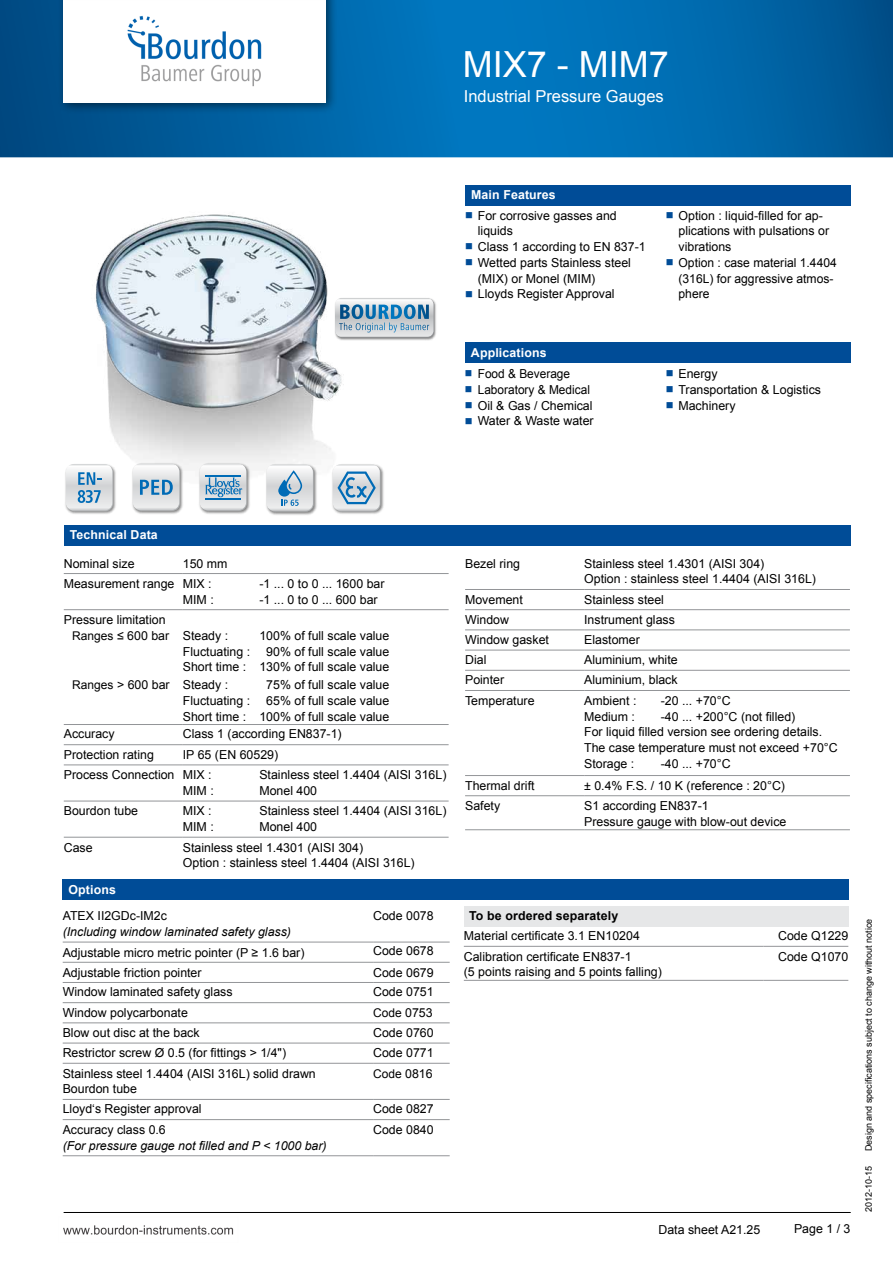
<style>
.page{position:relative;width:893px;height:1263px;background:#fff}
.page>*{position:absolute;margin:0;border:0;box-sizing:border-box;transform-origin:0 0}
.t1{font:36px "Arial";color:#fff}
.t2{font:16.5px "Arial";color:#fff}
.t3{font:12.3px/15.8px "Arial";color:#000}
.t4{font:italic 12.3px/15.8px "Arial";color:#000}
.t5{font:12.3px/15.8px "Arial";color:#000;scale:.96 1}
.t6{font:700 12.3px "Arial";letter-spacing:.01em;color:#fff}
.t7{font:12px "Arial";color:#000}
.t8{font:9px "Arial";color:#000}
.s1{font-size:12px}
.s2{font-weight:700;color:#fff}
.s3{font-size:12.3px}
.s4{font-style:normal}
.s5{font-weight:700}
</style>
<div class="page">
<img style="left:0;top:0;width:893px;height:1235px">
<svg style="left:466px;top:212px;width:6px;height:6px"></svg>
<svg style="left:466px;top:244px;width:6px;height:6px"></svg>
<svg style="left:466px;top:259px;width:6px;height:6px"></svg>
<svg style="left:466px;top:291px;width:6px;height:6px"></svg>
<svg style="left:667px;top:212px;width:6px;height:6px"></svg>
<svg style="left:667px;top:259px;width:6px;height:6px"></svg>
<svg style="left:466px;top:370px;width:6px;height:7px"></svg>
<svg style="left:466px;top:386px;width:6px;height:6px"></svg>
<svg style="left:466px;top:402px;width:6px;height:6px"></svg>
<svg style="left:466px;top:418px;width:6px;height:6px"></svg>
<svg style="left:667px;top:370px;width:6px;height:7px"></svg>
<svg style="left:667px;top:386px;width:6px;height:6px"></svg>
<svg style="left:667px;top:402px;width:6px;height:6px"></svg>
<p class="t1" style="left:463px;top:40px;width:208px">MIX7 - MIM7</p>
<p class="t2" style="left:464px;top:85px;width:201px">Industrial Pressure Gauges</p>
<p class="t6" style="left:471px;top:187px;width:86px">Main Features</p>
<p class="t3" style="left:478px;top:208px;width:169px">For corrosive gasses and liquids<br>Class 1 according to EN 837-1<br>Wetted parts Stainless steel (MIX) or Monel (MIM)<br>Lloyds Register Approval</p>
<p class="t3" style="left:678px;top:208px;width:160px">Option : liquid-filled for ap&shy;plications with pulsations or vibrations<br>Option : case material 1.4404 (316L) for aggressive atmos&shy;phere</p>
<p class="t6" style="left:471px;top:345px;width:77px">Applications</p>
<p class="t5" style="left:478px;top:366px;width:122px">Food &amp; Beverage<br>Laboratory &amp; Medical<br>Oil &amp; Gas / Chemical<br>Water &amp; Waste water</p>
<p class="t3" style="left:678px;top:366px;width:144px">Energy<br>Transportation &amp; Logistics<br>Machinery</p>
<p class="t6" style="left:70px;top:527px;width:90px">Technical Data</p>
<p class="t3" style="left:64px;top:556px;width:72px">Nominal size</p>
<p class="t3" style="left:64px;top:553px;width:165px;line-height:20.2px;text-indent:119px">150 mm<br>Measurement range MIX :</p>
<p class="t3" style="left:259px;top:576px;width:127px">-1 ... 0 to 0 ... 1600 bar</p>
<p class="t3" style="left:72px;top:612px;width:98px;text-indent:-8px">Pressure limitation<br><span class="s1">Ranges</span> ≤ 600 bar</p>
<p class="t3" style="left:72px;top:677px;width:99px"><span class="s1">Ranges</span> &gt; 600 bar</p>
<p class="t3" style="left:183px;top:591px;width:32px">MIM :</p>
<p class="t3" style="left:259px;top:591px;width:120px">-1 ... 0 to 0 ... 600 bar</p>
<p class="t3" style="left:183px;top:628px;width:47px">Steady :</p>
<p class="t3" style="left:259px;top:628px;width:131px">100% of full scale value</p>
<p class="t3" style="left:183px;top:643px;width:69px">Fluctuating :</p>
<p class="t3" style="left:183px;top:643px;width:208px;text-align:right">90% of full scale value<br>Short time : 130% of full scale value</p>
<p class="t3" style="left:183px;top:677px;width:47px">Steady :</p>
<p class="t3" style="left:266px;top:677px;width:125px">75% of full scale value</p>
<p class="t3" style="left:183px;top:693px;width:69px">Fluctuating :</p>
<p class="t3" style="left:183px;top:693px;width:208px;text-align:right">65% of full scale value<br>Short time : 100% of full scale value</p>
<p class="t3" style="left:64px;top:726px;width:52px">Accuracy</p>
<p class="t3" style="left:183px;top:726px;width:160px">Class 1 (according EN837-1)</p>
<p class="t3" style="left:64px;top:747px;width:92px">Protection rating</p>
<p class="t3" style="left:64px;top:745px;width:216px;line-height:20.2px;text-indent:119px">IP 65 (EN 60529)<br>Process Connection MIX :</p>
<p class="t3" style="left:259px;top:767px;width:189px">Stainless steel 1.4404 (AISI 316L)</p>
<p class="t3" style="left:183px;top:783px;width:32px">MIM :</p>
<p class="t3" style="left:259px;top:783px;width:59px">Monel 400</p>
<p class="t3" style="left:64px;top:802px;width:76px">Bourdon tube</p>
<p class="t3" style="left:183px;top:803px;width:30px">MIX :</p>
<p class="t3" style="left:259px;top:803px;width:189px">Stainless steel 1.4404 (AISI 316L)</p>
<p class="t3" style="left:183px;top:819px;width:32px">MIM :</p>
<p class="t3" style="left:259px;top:819px;width:59px">Monel 400</p>
<p class="t3" style="left:64px;top:839px;width:30px">Case</p>
<p class="t3" style="left:183px;top:839px;width:233px">Stainless steel 1.4301 (AISI 304)<br>Option : stainless steel 1.4404 (AISI 316L)</p>
<p class="t3" style="left:63px;top:876px;width:106px;line-height:26.7px;text-indent:6px"><span class="s2">Options<br></span>ATEX II2GDc-IM2c</p>
<p class="t4" style="left:63px;top:924px;width:230px">(Including window laminated safety glass)</p>
<p class="t3" style="left:373px;top:908px;width:62px">Code 0078</p>
<p class="t3" style="left:63px;top:945px;width:243px">Adjustable micro metric pointer (P ≥ 1.6 bar)</p>
<p class="t3" style="left:373px;top:943px;width:62px">Code 0678</p>
<p class="t3" style="left:63px;top:964px;width:140px">Adjustable friction pointer</p>
<p class="t3" style="left:373px;top:964px;width:62px">Code 0679</p>
<p class="t3" style="left:63px;top:984px;width:171px">Window laminated safety glass</p>
<p class="t3" style="left:373px;top:984px;width:62px">Code 0751</p>
<p class="t3" style="left:63px;top:1005px;width:127px">Window polycarbonate</p>
<p class="t7" style="left:373px;top:1005px;width:61px">Code <span class="s3">0753</span></p>
<p class="t3" style="left:63px;top:1025px;width:138px">Blow out disc at the back</p>
<p class="t3" style="left:373px;top:1025px;width:62px">Code 0760</p>
<p class="t3" style="left:63px;top:1045px;width:225px">Restrictor screw Ø 0.5 (for fittings &gt; 1/4")</p>
<p class="t3" style="left:373px;top:1045px;width:62px">Code 0771</p>
<p class="t3" style="left:63px;top:1065px;width:255px">Stainless steel 1.4404 (AISI 316L) solid drawn<br>Bourdon tube</p>
<p class="t7" style="left:373px;top:1065px;width:61px">Code <span class="s3">0816</span></p>
<p class="t3" style="left:63px;top:1101px;width:140px">Lloyd‘s Register approval</p>
<p class="t3" style="left:373px;top:1101px;width:62px">Code 0827</p>
<p class="t4" style="left:63px;top:1122px;width:266px"><span class="s4">Accuracy class 0.6<br></span>(For pressure gauge not filled and P &lt; 1000 bar)</p>
<p class="t3" style="left:373px;top:1122px;width:62px">Code 0840</p>
<p class="t3" style="left:465px;top:556px;width:57px">Bezel ring</p>
<p class="t3" style="left:584px;top:556px;width:233px">Stainless steel 1.4301 (AISI 304)<br>Option : stainless steel 1.4404 (AISI 316L)</p>
<p class="t3" style="left:465px;top:592px;width:59px">Movement</p>
<p class="t3" style="left:584px;top:592px;width:81px">Stainless steel</p>
<p class="t3" style="left:465px;top:612px;width:46px">Window</p>
<p class="t3" style="left:584px;top:612px;width:92px">Instrument glass</p>
<p class="t3" style="left:465px;top:632px;width:85px">Window gasket</p>
<p class="t3" style="left:584px;top:632px;width:57px">Elastomer</p>
<p class="t3" style="left:465px;top:652px;width:23px">Dial</p>
<p class="t3" style="left:584px;top:652px;width:95px">Aluminium, white</p>
<p class="t3" style="left:465px;top:672px;width:41px">Pointer</p>
<p class="t3" style="left:584px;top:672px;width:95px">Aluminium, black</p>
<p class="t3" style="left:465px;top:693px;width:71px">Temperature</p>
<p class="t3" style="left:584px;top:693px;width:54px">Ambient :</p>
<p class="t3" style="left:661px;top:693px;width:71px">-20 ... +70°C</p>
<p class="t3" style="left:584px;top:708px;width:52px">Medium :</p>
<p class="t3" style="left:584px;top:708px;width:255px;text-indent:77px">-40 ... +200°C (not filled)<br>For liquid filled version see ordering details.<br>The case temperature must not exceed +70°C<br>Storage :</p>
<p class="t3" style="left:661px;top:756px;width:71px">-40 ... +70°C</p>
<p class="t3" style="left:465px;top:778px;width:71px">Thermal drift</p>
<p class="t3" style="left:584px;top:778px;width:202px">± 0.4% F.S. / 10 K (reference : 20°C)</p>
<p class="t3" style="left:465px;top:798px;width:37px">Safety</p>
<p class="t3" style="left:584px;top:798px;width:204px">S1 according EN837-1<br>Pressure gauge with blow-out device</p>
<p class="t3" style="left:464px;top:906px;width:178px;line-height:20.2px;text-indent:5px"><span class="s5">To be ordered separately<br></span>Material certificate 3.1 EN10204</p>
<p class="t3" style="left:778px;top:928px;width:72px">Code Q1229</p>
<p class="t3" style="left:464px;top:948px;width:200px">Calibration certificate EN837-1<br>(5 points raising and 5 points falling)</p>
<p class="t3" style="left:778px;top:948px;width:72px">Code Q1070</p>
<p class="t3" style="left:658px;top:1221px;width:103px">Data sheet A21.25</p>
<p class="t3" style="left:794px;top:1221px;width:58px">Page 1 / 3</p>
<p class="t8" style="left:863px;top:1151px;width:234px;rotate:-90deg">Design and specifications subject to change without notice</p>
<p class="t8" style="left:863px;top:1212px;width:48px;rotate:-90deg">2012-10-15</p>
</div>
